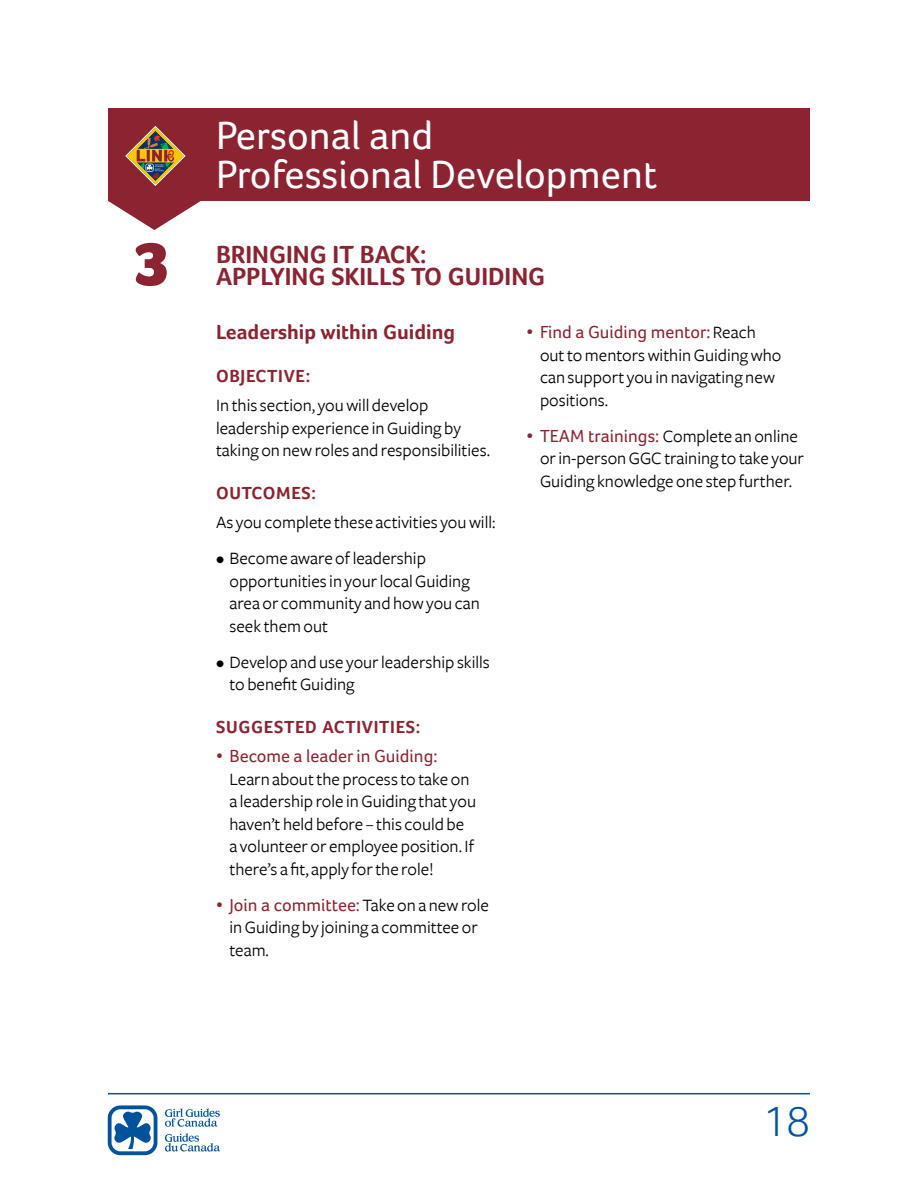
<style>
.page{position:relative;width:918px;height:1188px;background:#fff}
.page>*{position:absolute;margin:0;border:0;box-sizing:border-box;transform-origin:0 0}
.t1{font:900 63px "Foco";color:#8b2331}
.t2{font:300 43.5px "Foco";color:#00549e}
.t3{font:40.5px/39px "Foco";color:#fff}
.t4{font:700 25.5px/22.5px "Foco";color:#8b2331}
.t5{font:700 21px "Foco";color:#8b2331}
.t6{font:18px/22.5px "Freight Sans";color:#000}
.t7{font:18px "Foco";color:#8b2331}
.t8{font:700 18px "Foco";letter-spacing:.04em;color:#8b2331}
.s1{font-family:"Freight Sans";color:#000}
.s2{font-family:"Foco";color:#8b2331}
</style>
<div class="page">
<svg style="left:108px;top:1105px;width:49px;height:50px"></svg>
<svg style="left:165px;top:1108px;width:55px;height:19px"></svg>
<svg style="left:165px;top:1133px;width:55px;height:19px"></svg>
<hr style="left:108px;top:1093px;width:702px;height:1px;background:#00549e">
<div style="left:108px;top:108px;width:702px;height:93px;background:#8b2331"></div>
<svg style="left:108px;top:201px;width:93px;height:29px"></svg>
<svg style="left:125px;top:126px;width:61px;height:60px"></svg>
<h3 class="t3" style="left:216px;top:116px;width:443px">Personal and<br>Professional Development</h3>
<h1 class="t1" style="left:134px;top:227px;width:39px">3</h1>
<h3 class="t4" style="left:216px;top:242px;width:331px">BRINGING IT BACK:<br>APPLYING SKILLS TO GUIDING</h3>
<p class="t5" style="left:216px;top:320px;width:241px">Leadership within Guiding</p>
<p class="t8" style="left:216px;top:365px;width:96px">OBJECTIVE:</p>
<p class="t6" style="left:216px;top:394px;width:276px">In this section, you will develop leadership experience in Guiding by taking on new roles and responsibilities.</p>
<p class="t8" style="left:216px;top:482px;width:102px">OUTCOMES:</p>
<p class="t6" style="left:216px;top:511px;width:281px">As you complete these activities you will:</p>
<p class="t6" style="left:230px;top:547px;width:252px;text-indent:-14px">• Become aware of leadership opportunities in your local Guiding area or community and how you can seek them out</p>
<p class="t6" style="left:230px;top:651px;width:262px;text-indent:-14px">• Develop and use your leadership skills to benefitGuiding</p>
<p class="t8" style="left:216px;top:716px;width:206px">SUGGESTED ACTIVITIES:</p>
<p class="t7" style="left:216px;top:746px;width:223px">• Become a leader in Guiding:</p>
<p class="t6" style="left:230px;top:768px;width:248px">Learn about the process to take on a leadership role in Guiding that you haven’t held before – this could be a volunteer or employee position. If there’s a fit, apply forthe role!</p>
<p class="t7" style="left:216px;top:894px;width:274px">• Join a committee: <span class="s1">Take on a new role</span></p>
<p class="t6" style="left:230px;top:916px;width:250px">in Guiding by joining a committee or team.</p>
<p class="t7" style="left:526px;top:322px;width:231px">• Find a Guiding mentor: <span class="s1">Reach</span></p>
<p class="t6" style="left:540px;top:344px;width:243px">out to mentors within Guiding who can support you in navigating new positions.</p>
<p class="t6" style="left:540px;top:425px;width:266px;text-indent:-14px"><span class="s2">• TEAM trainings:</span> Complete an online or in-person GGC training to take your<br>Guiding knowledge one step further.</p>
<h2 class="t2" style="left:763px;top:1097px;width:48px">18</h2>
</div>
